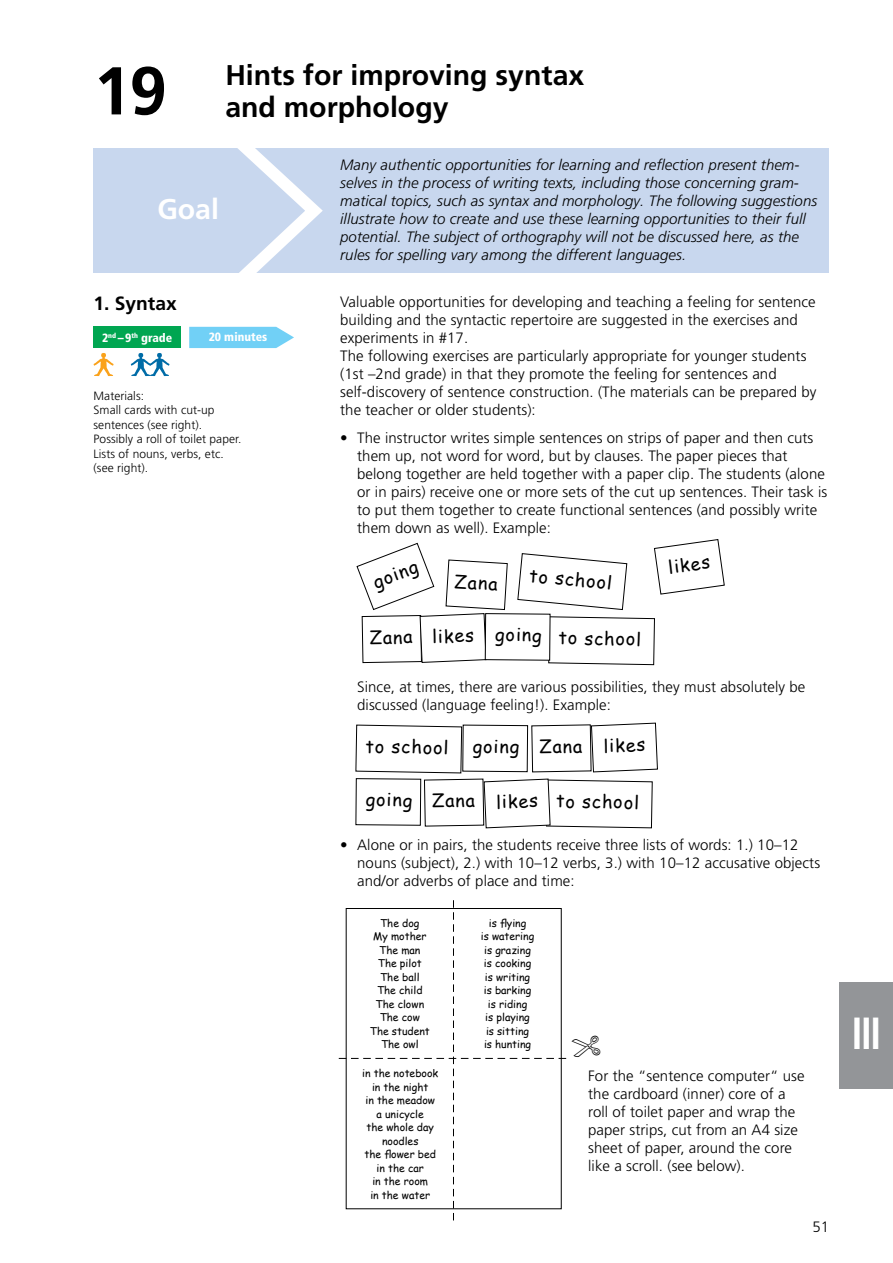
<style>
.page{position:relative;width:893px;height:1263px;background:#fff}
.page>*{position:absolute;margin:0;border:0;box-sizing:border-box;transform-origin:0 0}
.t1{font:700 67.5px "Frutiger LT Pro";color:#000}
.t2{font:700 condensed 45px "Frutiger";color:#fff;scale:.9 1}
.t3{font:700 28.5px "Frutiger LT Pro";color:#000}
.t4{font:700 28.5px "Frutiger LT Pro";color:#fff}
.t5{font:700 19.2px "Frutiger LT Pro";color:#000}
.t6{font:18px "Comic Sans MS";color:#000}
.t7{font:300 15px/18px "Frutiger LT Pro";letter-spacing:.005em;color:#000}
.t8{font:italic 300 15px/18px "Frutiger LT Pro";letter-spacing:.005em;color:#000}
.t9{font:300 12px/14.4px "Frutiger LT Pro";letter-spacing:.005em;color:#000}
.t10{font:900 condensed 12px "Frutiger LT Pro";color:#fff}
.t11{font:10.5px/13.5px "Comic Sans MS";color:#000;text-align:center}
</style>
<div class="page">
<div style="left:94px;top:149px;width:735px;height:124px;background:#c8d7ee"></div>
<svg style="left:210px;top:148px;width:122px;height:125px"></svg>
<svg style="left:131px;top:353px;width:39px;height:23px"></svg>
<svg style="left:93px;top:353px;width:21px;height:23px"></svg>
<svg style="left:339px;top:900px;width:227px;height:320px"></svg>
<div style="left:840px;top:982px;width:53px;height:107px;background:#939598"></div>
<div style="left:94px;top:327px;width:87px;height:21px;background:#00a651"></div>
<svg style="left:189px;top:327px;width:105px;height:21px"></svg>
<svg style="left:357px;top:539px;width:368px;height:126px"></svg>
<div style="left:495px;top:627px;width:49px;height:23px;background:#fff"></div>
<svg style="left:355px;top:723px;width:303px;height:105px"></svg>
<h1 class="t1" style="left:94px;top:51px;width:75px">19</h1>
<h3 class="t3" style="left:225px;top:59px;width:360px">Hints for improving syntax</h3>
<h3 class="t3" style="left:225px;top:90px;width:225px">and morphology</h3>
<h3 class="t4" style="left:157px;top:193px;width:63px">Goal</h3>
<p class="t8" style="left:340px;top:155px;width:479px">Many authentic opportunities for learning and reflection present them&shy;selves in the process of writing texts, including those concerning gram&shy;matical topics, such as syntax and morphology. The following suggestions illustrate how to create and use these learning opportunities to their full potential. The subject of orthography will not be discussed here, as the rules for spelling vary among the different languages.</p>
<p class="t5" style="left:94px;top:292px;width:85px">1. Syntax</p>
<p class="t10" style="left:102px;top:330px;width:72px">2<sup>nd</sup> –9<sup>th</sup> grade</p>
<p class="t10" style="left:209px;top:330px;width:60px">20 minutes</p>
<p class="t9" style="left:94px;top:389px;width:149px">Materials:<br>Small cards with cut-up sentences (see right).<br>Possibly a roll of toilet paper.<br>Lists of nouns, verbs, etc. (see right).</p>
<p class="t7" style="left:340px;top:293px;width:478px">Valuable opportunities for developing and teaching a feeling for sentence building and the syntactic repertoire are suggested in the exercises and experiments in #17.<br>The following exercises are particularly appropriate for younger students (1st –2nd grade) in that they promote the feeling for sentences and self-discovery of sentence construction. (The materials can be prepared by the teacher or older students):</p>
<p class="t7" style="left:357px;top:429px;width:472px;text-indent:-17px">• The instructor writes simple sentences on strips of paper and then cuts them up, not word for word, but by clauses. The paper pieces that belong together are held together with a paper clip. The students (alone or in pairs) receive one or more sets of the cut up sentences. Their task is to put them together to create functional sentences (and possibly write them down as well). Example:</p>
<p class="t6" style="left:369px;top:570px;width:48px;rotate:-21deg">going</p>
<p class="t6" style="left:369px;top:624px;width:45px;rotate:-1deg">Zana</p>
<p class="t6" style="left:456px;top:568px;width:45px;rotate:4deg">Zana</p>
<p class="t6" style="left:531px;top:562px;width:84px;rotate:5deg">to school</p>
<p class="t6" style="left:432px;top:623px;width:43px;rotate:-2deg">likes</p>
<p class="t6" style="left:495px;top:621px;width:48px">going</p>
<p class="t6" style="left:559px;top:624px;width:84px;rotate:1deg">to school</p>
<p class="t6" style="left:666px;top:554px;width:43px;rotate:-8deg">likes</p>
<p class="t7" style="left:357px;top:677px;width:450px">Since, at times, there are various possibilities, they must absolutely be discussed (language feeling!). Example:</p>
<p class="t6" style="left:603px;top:733px;width:43px;rotate:-2deg">likes</p>
<p class="t6" style="left:366px;top:733px;width:84px;rotate:1deg">to school</p>
<p class="t6" style="left:432px;top:788px;width:45px;rotate:-1deg">Zana</p>
<p class="t6" style="left:556px;top:788px;width:84px;rotate:1deg">to school</p>
<p class="t6" style="left:473px;top:733px;width:48px">going</p>
<p class="t6" style="left:539px;top:733px;width:45px;rotate:-1deg">Zana</p>
<p class="t6" style="left:366px;top:786px;width:48px">going</p>
<p class="t6" style="left:496px;top:789px;width:43px;rotate:-2deg">likes</p>
<p class="t7" style="left:357px;top:835px;width:464px;text-indent:-17px">• Alone or in pairs, the students receive three lists of words: 1.) 10–12 nouns (subject), 2.) with 10–12 verbs, 3.) with 10–12 accusative objects and/or adverbs of place and time:</p>
<p class="t11" style="left:370px;top:915px;width:61px">The dog<br>My mother<br>The man<br>The pilot<br>The ball<br>The child<br>The clown<br>The cow<br>The student<br>The owl</p>
<p class="t11" style="left:481px;top:916px;width:55px">is flying<br>is watering is grazing is cooking is writing is barking is riding<br>is playing is sitting is hunting</p>
<p class="t11" style="left:362px;top:1066px;width:78px">in the notebook in the night<br>in the meadow a unicycle<br>the whole day noodles<br>the flower bed in the car<br>in the room<br>in the water</p>
<p class="t7" style="left:588px;top:1067px;width:218px">For the “sentence computer“ use the cardboard (inner) core of a roll of toilet paper and wrap the paper strips, cut from an A4 size sheet of paper, around the core like a scroll. (see below).</p>
<p class="t7" style="left:812px;top:1217px;width:18px">51</p>
<h2 class="t2" style="left:851px;top:1007px;width:35px">III</h2>
</div>
